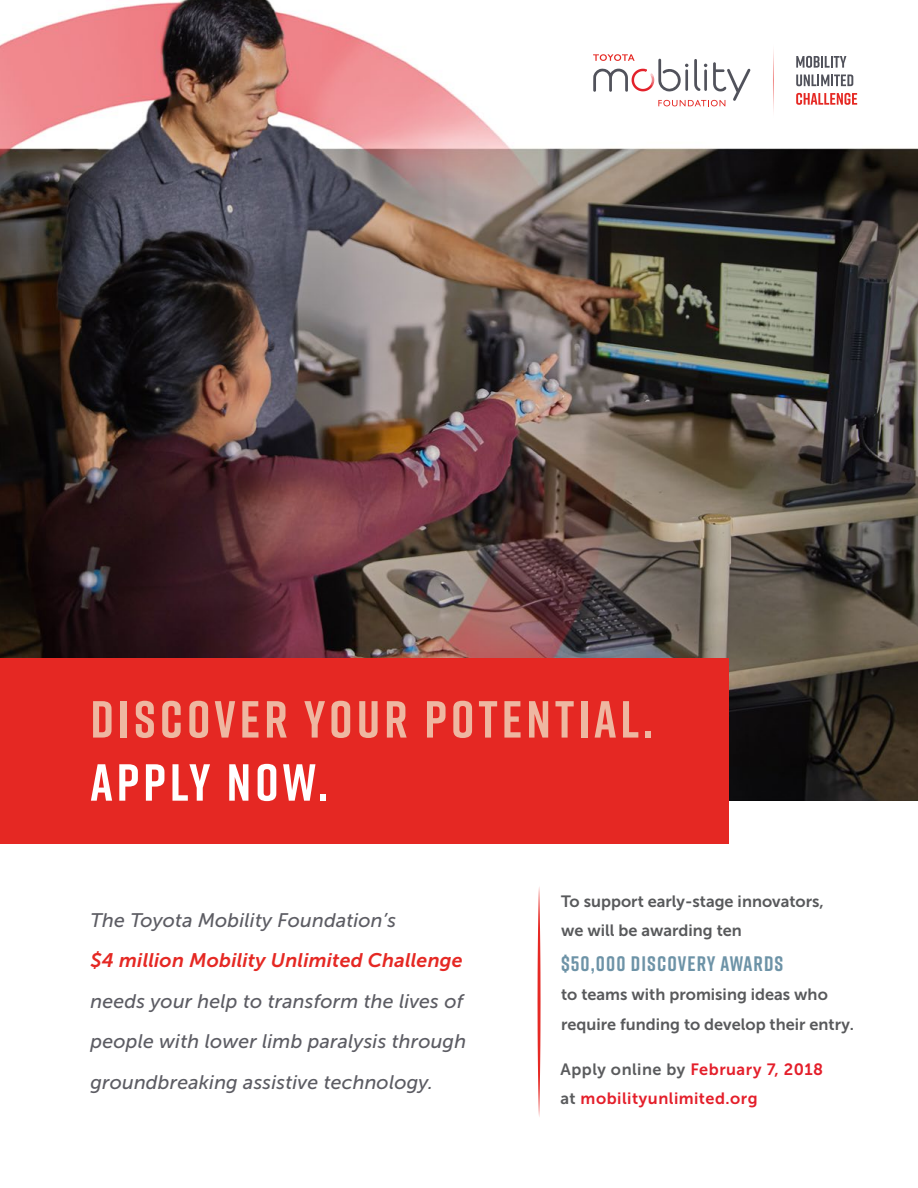
<style>
.page{position:relative;width:918px;height:1188px;background:#fff}
.page>*{position:absolute;margin:0;border:0;box-sizing:border-box;transform-origin:0 0}
.t1{font:700 52.05px "Rift";letter-spacing:.08em;color:#eeb7a1}
.t2{font:700 52.05px "Rift";letter-spacing:.08em;color:#fff}
.t3{font:700 21px "Rift";letter-spacing:.05em;color:#6d93a7}
.t4{font:italic 19.65px/40.5px "Museo Sans 500";letter-spacing:.01em;color:#5c5c63}
.t5{font:italic 19.65px "Museo Sans 700";letter-spacing:.01em;color:#e52823}
.t6{font:16.35px/29.4px "Museo Sans 700";color:#58595b}
.t7{font:16.35px/28.5px "Museo Sans 700";letter-spacing:.03em;color:#e41e2a}
.s1{color:#5a5b5d}
</style>
<div class="page">
<img style="left:0;top:0;width:918px;height:800px">
<div style="left:0;top:658px;width:729px;height:186px;background:#e52823"></div>
<svg style="left:593px;top:54px;width:157px;height:52px"></svg>
<svg style="left:796px;top:56px;width:50px;height:12px"></svg>
<svg style="left:796px;top:75px;width:57px;height:11px"></svg>
<svg style="left:796px;top:93px;width:61px;height:12px"></svg>
<svg style="left:773px;top:41px;width:1px;height:78px"></svg>
<svg style="left:538px;top:887px;width:3px;height:230px"></svg>
<h1 class="t1" style="left:90px;top:682px;width:564px">DISCOVER YOUR POTENTIAL.</h1>
<h1 class="t2" style="left:90px;top:745px;width:239px">APPLY NOW.</h1>
<p class="t4" style="left:90px;top:900px;width:307px">The Toyota Mobility Foundation’s</p>
<p class="t5" style="left:90px;top:949px;width:374px">$4 million Mobility Unlimited Challenge</p>
<p class="t4" style="left:90px;top:981px;width:377px">needs your help to transform the lives of people with lower limb paralysis through groundbreaking assistive technology.</p>
<p class="t6" style="left:561px;top:887px;width:264px">To support early-stage innovators, we will be awarding ten</p>
<p class="t3" style="left:561px;top:948px;width:224px">$50,000 DISCOVERY AWARDS</p>
<p class="t6" style="left:561px;top:980px;width:294px">to teams with promising ideas who require funding to develop their entry.</p>
<p class="t7" style="left:561px;top:1055px;width:264px"><span class="s1">Apply online by</span> February 7, 2018 <span class="s1">at</span> mobilityunlimited.org</p>
</div>
